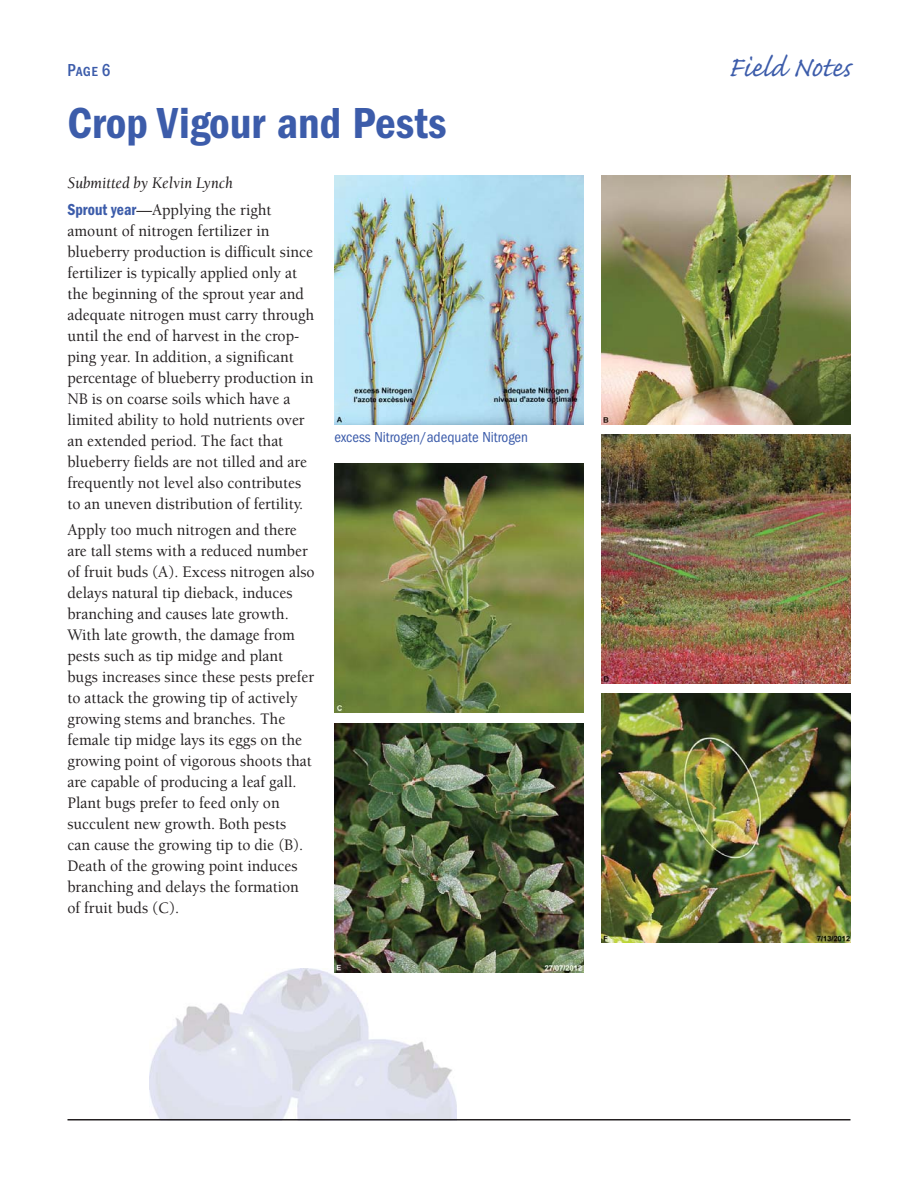
<style>
.page{position:relative;width:918px;height:1188px;background:#fff}
.page>*{position:absolute;margin:0;border:0;box-sizing:border-box;transform-origin:0 0}
.t1{font:600 condensed 45px "Franklin Gothic";color:#3c5caa}
.t2{font:36px "Caflisch Script";letter-spacing:-.005em;color:#3c5caa}
.t3{font:700 18px "Franklin Gothic Cond Sm Caps";color:#3c5caa;scale:.95 1}
.t4{font:500 16.5px/21px "Berkeley";color:#231f20;scale:.95 1}
.t5{font:italic 16.5px/26.4px "Berkeley";color:#231f20;scale:.95 1}
.t6{font:condensed 15px "Franklin Gothic";color:#3c5caa}
.s1{font-family:"Franklin Gothic";font-weight:600;font-style:normal;font-stretch:condensed;color:#3c5caa}
.s2{font-weight:500;font-style:normal}
</style>
<div class="page">
<img style="left:149px;top:969px;width:308px;height:150px">
<hr style="left:68px;top:1119px;width:782px;height:1px;background:#231f20">
<img style="left:334px;top:176px;width:250px;height:249px">
<img style="left:602px;top:176px;width:248px;height:249px">
<img style="left:334px;top:464px;width:250px;height:249px">
<img style="left:602px;top:434px;width:248px;height:249px">
<img style="left:334px;top:723px;width:250px;height:249px">
<img style="left:602px;top:694px;width:248px;height:249px">
<p class="t3" style="left:68px;top:59px;width:47px">Page 6</p>
<h2 class="t2" style="left:728px;top:42px;width:124px">Field Notes</h2>
<h1 class="t1" style="left:68px;top:106px;width:380px">Crop Vigour and Pests</h1>
<p class="t5" style="left:68px;top:171px;width:216px">Submitted by Kelvin Lynch<br><span class="s1">Sprout year</span><span class="s2">—Applying the right</span></p>
<p class="t4" style="left:68px;top:221px;width:261px">amount of nitrogen fertilizer in blueberry production is difficult since fertilizer is typically applied only at the beginning of the sprout year and adequate nitrogen must carry through until the end of harvest in the crop&shy;ping year. In addition, a significant percentage of blueberry production in NB is on coarse soils which have a limited ability to hold nutrients over an extended period. The fact that blueberry fields are not tilled and are frequently not level also contributes to an uneven distribution of fertility.</p>
<p class="t4" style="left:68px;top:521px;width:262px">Apply too much nitrogen and there are tall stems with a reduced number of fruit buds (A). Excess nitrogen also delays natural tip dieback, induces branching and causes late growth.<br>With late growth, the damage from pests such as tip midge and plant bugs increases since these pests prefer to attack the growing tip of actively growing stems and branches. The female tip midge lays its eggs on the growing point of vigorous shoots that are capable of producing a leaf gall.<br>Plant bugs prefer to feed only on succulent new growth. Both pests<br>can cause the growing tip to die (B).<br>Death of the growing point induces branching and delays the formation of fruit buds (C).</p>
<p class="t6" style="left:334px;top:432px;width:195px">excess Nitrogen/adequate Nitrogen</p>
</div>
